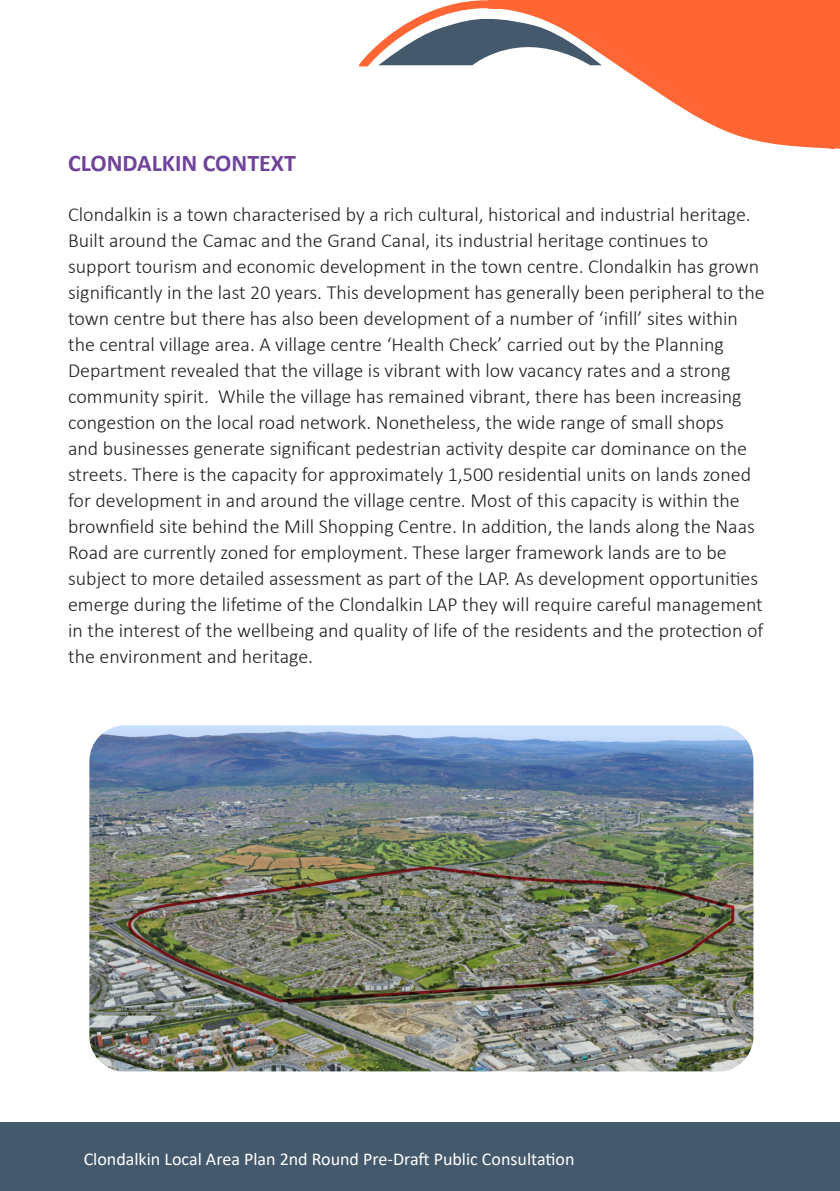
<style>
.page{position:relative;width:840px;height:1191px;background:#fff}
.page>*{position:absolute;margin:0;border:0;box-sizing:border-box;transform-origin:0 0}
.t1{font:700 24px "Calibri";color:#70449b}
.t2{font:300 20px/26px "Calibri";color:#231f20}
.t3{font:18px "Calibri";color:#fff}
</style>
<div class="page">
<div style="left:0;top:1123px;width:839px;height:68px;background:#44596c"></div>
<svg style="left:358px;top:0;width:134px;height:67px"></svg>
<svg style="left:492px;top:0;width:347px;height:149px;fill:#f63"></svg>
<svg style="left:378px;top:13px;width:223px;height:52px"></svg>
<svg style="left:358px;top:58px;width:9px;height:8px"></svg>
<img style="left:89px;top:725px;width:664px;height:346px">
<p class="t1" style="left:68px;top:146px;width:229px">CLONDALKIN CONTEXT</p>
<p class="t2" style="left:68px;top:201px;width:697px">Clondalkin is a town characterised by a rich cultural, historical and industrial heritage.<br>Built around the Camac and the Grand Canal, its industrial heritage continues to support tourism and economic development in the town centre. Clondalkin has grown significantly in the last 20 years. This development has generally been peripheral to the town centre but there has also been development of a number of ‘infill’ sites within the central village area. A village centre ‘Health Check’ carried out by the Planning Department revealed that the village is vibrant with low vacancy rates and a strong community spirit. While the village has remained vibrant, there has been increasing congestion on the local road network. Nonetheless, the wide range of small shops<br>and businesses generate significant pedestrian activity despite car dominance on the streets. There is the capacity for approximately 1,500 residential units on lands zoned for development in and around the village centre. Most of this capacity is within the brownfield site behind the Mill Shopping Centre. In addition, the lands along the Naas Road are currently zoned for employment. These larger framework lands are to be subject to more detailed assessment as part of the LAP. As development opportunities emerge during the lifetime of the Clondalkin LAP they will require careful management in the interest of the wellbeing and quality of life of the residents and the protection of the environment and heritage.</p>
<p class="t3" style="left:84px;top:1146px;width:492px">Clondalkin Local Area Plan 2nd Round Pre-Draft Public Consultation</p>
</div>
